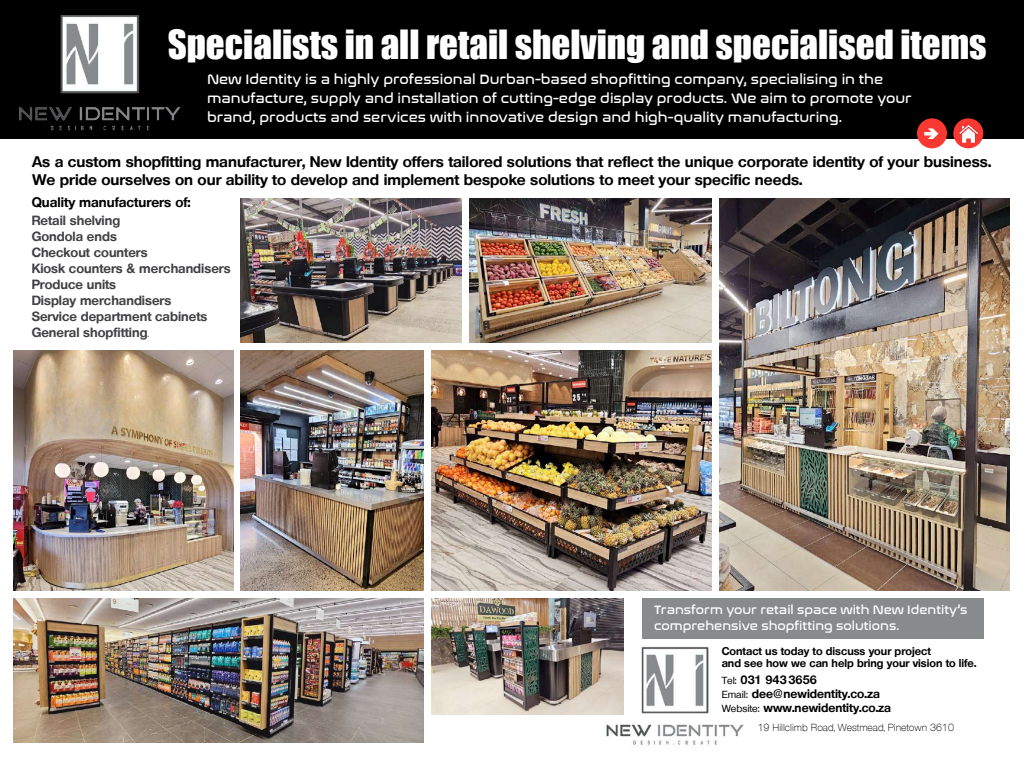
<style>
.page{position:relative;width:1024px;height:768px;background:#fff}
.page>*{position:absolute;margin:0;border:0;box-sizing:border-box;transform-origin:0 0}
.t1{font:37px "Impact";color:#fff}
.t2{font:700 15px/18px "Olnova";color:#000}
.t3{font:14px/19px "Nasalization Rg";color:#fff}
.t4{font:700 13.5px "Olnova";color:#000}
.t5{font:700 13px/16px "Olnova";color:#414042}
.t6{font:12.5px/16px "Nasalization Rg";color:#fff}
.t7{font:700 12px/14px "Olnova";color:#000}
.t8{font:700 11px/12px "Olnova";color:#000}
.t9{font:300 10px "Olnova";color:#000}
.s1{font-weight:300;color:#000}
.s2{font-weight:500;font-size:10px}
</style>
<div class="page">
<div style="left:0;top:0;width:1024px;height:139px;background:#000"></div>
<img style="left:19px;top:15px;width:162px;height:116px">
<img style="left:604px;top:644px;width:140px;height:101px">
<img style="left:241px;top:350px;width:183px;height:241px">
<img style="left:720px;top:198px;width:289px;height:393px">
<img style="left:14px;top:350px;width:219px;height:241px">
<img style="left:470px;top:198px;width:242px;height:145px">
<img style="left:432px;top:350px;width:280px;height:241px">
<img style="left:432px;top:598px;width:191px;height:116px">
<img style="left:14px;top:598px;width:410px;height:145px">
<div style="left:643px;top:598px;width:341px;height:41px;background:#888b8e"></div>
<img style="left:240px;top:198px;width:222px;height:145px">
<div style="left:917px;top:118px;width:30px;height:30px;background:#f83831;border-radius:50%"></div>
<div style="left:953px;top:118px;width:30px;height:30px;background:#f83831;border-radius:50%"></div>
<img style="left:959px;top:125px;width:18px;height:17px">
<h1 class="t1" style="left:168px;top:15px;width:820px">Specialists in all retail shelving and specialised items</h1>
<p class="t3" style="left:207px;top:68px;width:706px">New Identity is a highly professional Durban-based shopfitting company, specialising in the manufacture, supply and installation of cutting-edge display products. We aim to promote your brand, products and services with innovative design and high-quality manufacturing.</p>
<p class="t2" style="left:32px;top:153px;width:961px">As a custom shopfitting manufacturer, New Identity offers tailored solutions that reflect the unique corporate identity of your business.<br>We pride ourselves on our ability to develop and implement bespoke solutions to meet your specific needs.</p>
<p class="t4" style="left:32px;top:194px;width:160px">Quality manufacturers of:</p>
<p class="t5" style="left:32px;top:212px;width:200px">Retail shelving<br>Gondola ends<br>Checkout counters<br>Kiosk counters &amp; merchandisers<br>Produce units<br>Display merchandisers<br>Service department cabinets<br>General shopfitting<span class="s1">.</span></p>
<p class="t6" style="left:654px;top:600px;width:315px">Transform your retail space with New Identity’s comprehensive shopfitting solutions.</p>
<p class="t8" style="left:722px;top:645px;width:256px">Contact us today to discuss your project<br>and see how we can help bring your vision to life.</p>
<p class="t7" style="left:722px;top:673px;width:171px"><span class="s2">Tel:</span> 031 9433656<br><span class="s2">Email:</span> dee@newidentity.co.za<br><span class="s2">Website:</span> www.newidentity.co.za</p>
<p class="t9" style="left:758px;top:721px;width:198px">19 Hillclimb Road, Westmead, Pinetown 3610</p>
</div>
